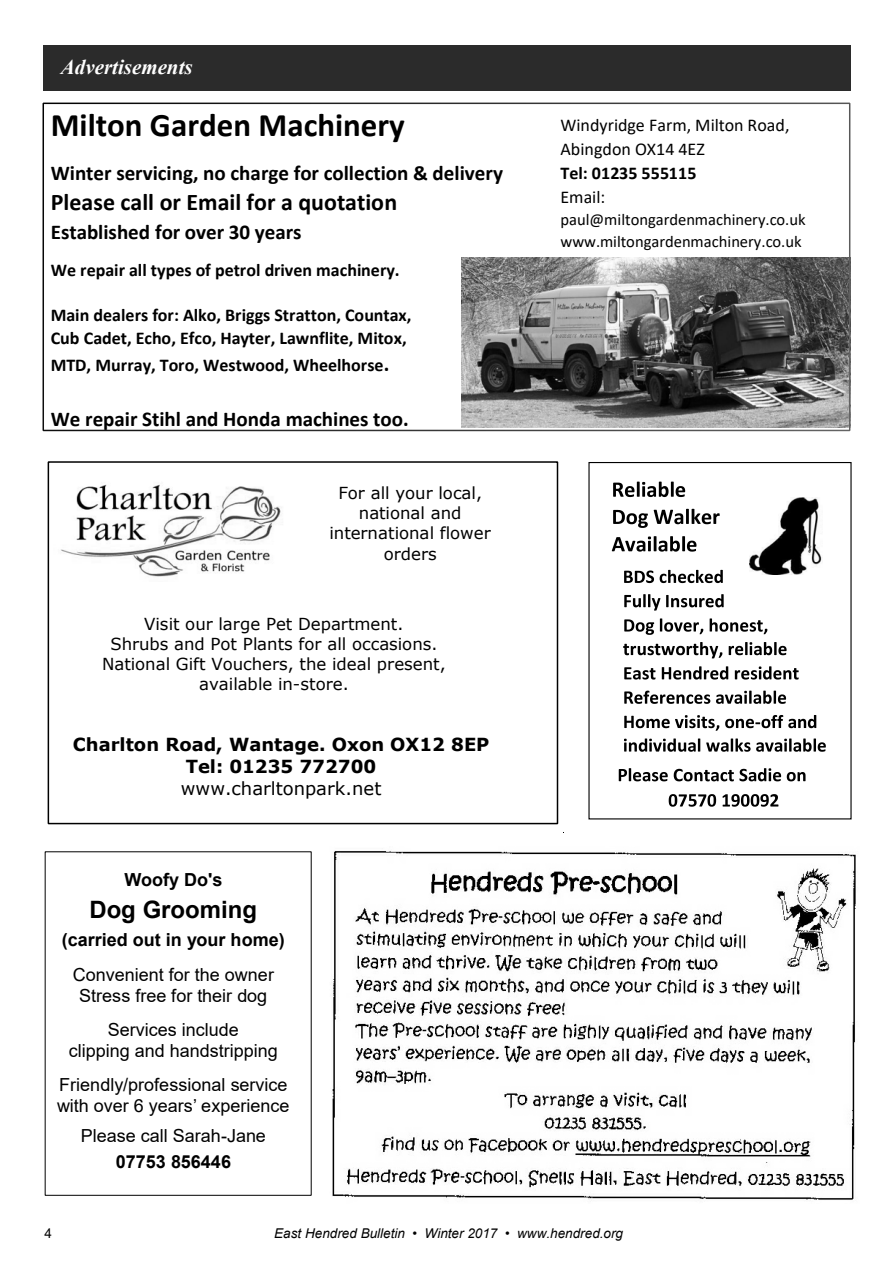
<style>
.page{position:relative;width:893px;height:1263px;background:#fff}
.page>*{position:absolute;margin:0;border:0;box-sizing:border-box;transform-origin:0 0}
.t1{font:700 33px "Calibri";color:#000}
.t2{font:700 24px "Calibri";color:#000}
.t3{font:700 24px "Arial";color:#000}
.t4{font:700 21px "Calibri";color:#000}
.t5{font:italic 700 21px "Times New Roman";color:#fefefe}
.t6{font:700 18px/23.5px "Calibri";color:#000}
.t7{font:18px/20.7px "Arial";color:#000;text-align:center}
.t8{font:18px/23.9px "Calibri";color:#000}
.t9{font:700 18px/21.9px "Verdana";color:#000;text-align:center}
.t10{font:700 18px "Arial";color:#000}
.t11{font:18px "Verdana";color:#000}
.t12{font:16.5px/20.1px "Verdana";color:#000;text-align:center}
.t13{font:16.5px/21.8px "Calibri";color:#000}
.t14{font:italic 13.5px "Arial";color:#000}
.t15{font:13.5px "Arial";color:#000}
.s1{font-size:21px}
</style>
<div class="page">
<div style="left:43px;top:45px;width:808px;height:45px;background:#2b2b2b"></div>
<img style="left:61px;top:484px;width:220px;height:93px">
<div style="left:48px;top:461px;width:510px;height:363px;border:2px solid #000"></div>
<svg style="left:613px;top:482px;width:72px;height:15px"></svg>
<svg style="left:613px;top:510px;width:35px;height:18px"></svg>
<svg style="left:654px;top:509px;width:66px;height:15px"></svg>
<svg style="left:612px;top:536px;width:84px;height:16px"></svg>
<svg style="left:624px;top:570px;width:30px;height:13px"></svg>
<svg style="left:660px;top:570px;width:63px;height:13px"></svg>
<svg style="left:624px;top:594px;width:36px;height:17px"></svg>
<svg style="left:666px;top:594px;width:58px;height:13px"></svg>
<svg style="left:624px;top:619px;width:30px;height:16px"></svg>
<svg style="left:660px;top:618px;width:43px;height:16px"></svg>
<svg style="left:710px;top:618px;width:57px;height:16px"></svg>
<svg style="left:623px;top:642px;width:99px;height:16px"></svg>
<svg style="left:729px;top:642px;width:58px;height:13px"></svg>
<svg style="left:624px;top:667px;width:31px;height:12px"></svg>
<svg style="left:662px;top:666px;width:66px;height:13px"></svg>
<svg style="left:735px;top:666px;width:64px;height:13px"></svg>
<svg style="left:624px;top:691px;width:86px;height:13px"></svg>
<svg style="left:716px;top:691px;width:70px;height:13px"></svg>
<svg style="left:624px;top:715px;width:95px;height:16px"></svg>
<svg style="left:725px;top:715px;width:91px;height:13px"></svg>
<svg style="left:624px;top:738px;width:76px;height:14px"></svg>
<svg style="left:706px;top:738px;width:120px;height:14px"></svg>
<svg style="left:619px;top:768px;width:49px;height:13px"></svg>
<svg style="left:674px;top:768px;width:107px;height:13px"></svg>
<svg style="left:787px;top:772px;width:18px;height:9px"></svg>
<svg style="left:669px;top:794px;width:47px;height:13px"></svg>
<svg style="left:723px;top:794px;width:55px;height:13px"></svg>
<img style="left:749px;top:497px;width:73px;height:78px">
<img style="left:331px;top:851px;width:525px;height:349px">
<svg style="left:43px;top:103px;width:807px;height:328px"></svg>
<p class="t5" style="left:61px;top:60px;width:133px">Advertisements</p>
<h1 class="t1" style="left:51px;top:111px;width:356px">Milton Garden Machinery</h1>
<p class="t4" style="left:51px;top:164px;width:454px">Winter servicing, no charge for collection &amp; delivery</p>
<h2 class="t2" style="left:51px;top:192px;width:348px">Please call or Email for a quotation</h2>
<p class="t4" style="left:51px;top:223px;width:252px">Established for over 30 years</p>
<p class="t6" style="left:51px;top:259px;width:350px">We repair all types of petrol driven machinery.</p>
<p class="t6" style="left:51px;top:304px;width:362px">Main dealers for: Alko, Briggs Stratton, Countax,<br>Cub Cadet, Echo, Efco, Hayter, Lawnflite, Mitox,</p>
<p class="t6" style="left:51px;top:355px;width:340px">MTD, Murray, Toro, Westwood, Wheelhorse<span class="s1">.</span></p>
<p class="t4" style="left:51px;top:410px;width:359px">We repair Stihl and Honda machines too.</p>
<p class="t12" style="left:330px;top:484px;width:163px">For all your local, national and international flower orders</p>
<p class="t12" style="left:102px;top:615px;width:345px">Visit our large Pet Department.<br>Shrubs and Pot Plants for all occasions.<br>National Gift Vouchers, the ideal present, available in-store.</p>
<p class="t9" style="left:73px;top:735px;width:418px">Charlton Road, Wantage. Oxon OX12 8EP<br>Tel: 01235 772700</p>
<p class="t11" style="left:181px;top:781px;width:202px">www.charltonpark.net</p>
<p class="t10" style="left:124px;top:873px;width:99px">Woofy Do's</p>
<h2 class="t3" style="left:89px;top:901px;width:169px">Dog Grooming</h2>
<p class="t10" style="left:62px;top:933px;width:224px">(carried out in your home)</p>
<p class="t7" style="left:73px;top:966px;width:203px">Convenient for the owner<br>Stress free for their dog</p>
<p class="t7" style="left:69px;top:1021px;width:211px">Services include<br>clipping and handstripping</p>
<p class="t7" style="left:57px;top:1076px;width:234px;text-align:left">Friendly/professional service with over 6 years’ experience</p>
<p class="t7" style="left:81px;top:1127px;width:187px">Please call Sarah-Jane</p>
<p class="t10" style="left:116px;top:1155px;width:117px">07753 856446</p>
<p class="t8" style="left:560px;top:115px;width:231px">Windyridge Farm, Milton Road,<br>Abingdon OX14 4EZ</p>
<p class="t6" style="left:560px;top:163px;width:137px">Tel: 01235 555115</p>
<p class="t8" style="left:560px;top:186px;width:46px">Email:</p>
<p class="t13" style="left:560px;top:210px;width:247px">paul@miltongardenmachinery.co.uk www.miltongardenmachinery.co.uk</p>
<p class="t15" style="left:44px;top:1228px;width:9px">4</p>
<p class="t14" style="left:274px;top:1228px;width:350px">East Hendred Bulletin • Winter 2017 • www.hendred.org</p>
</div>
